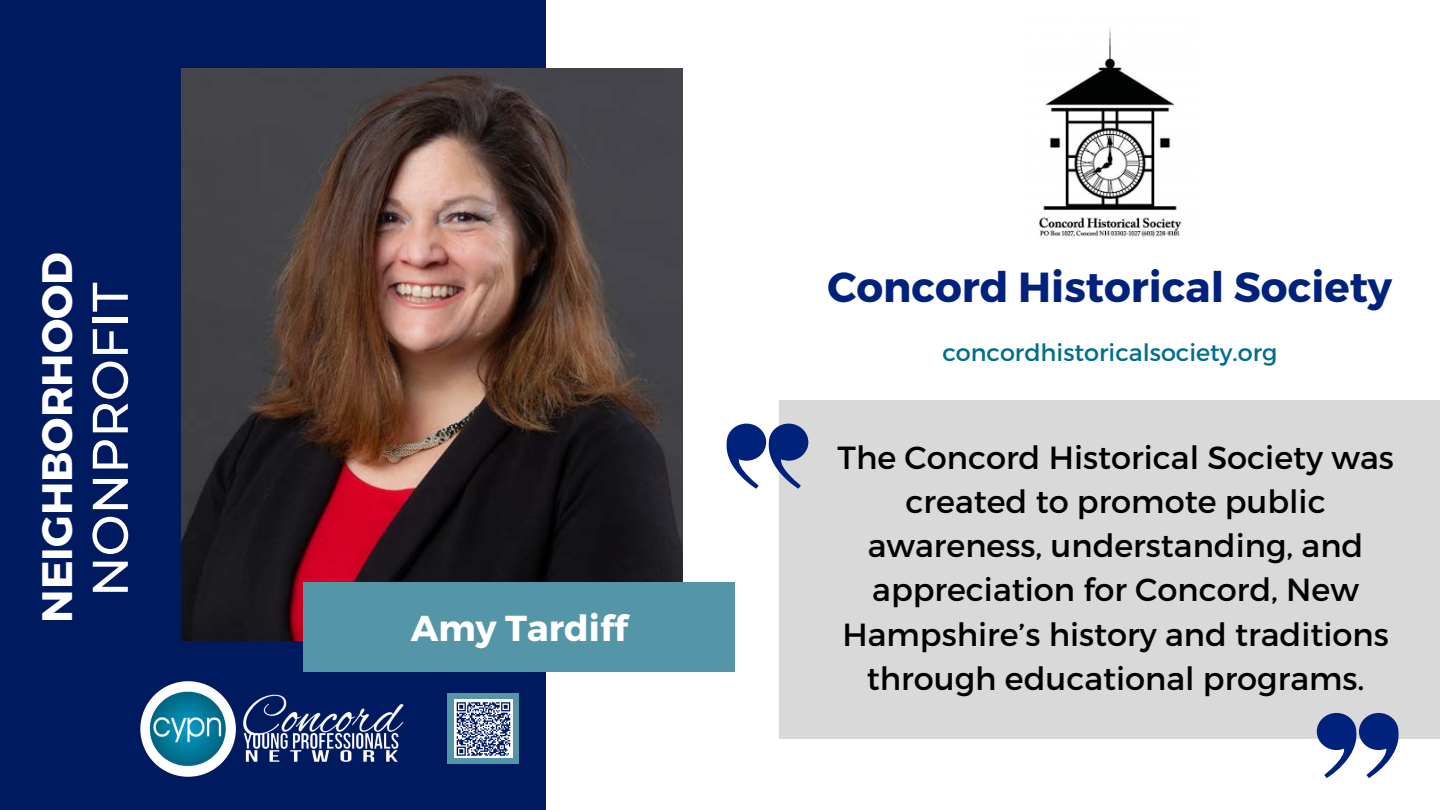
<style>
.page{position:relative;width:1440px;height:810px;background:#fff}
.page>*{position:absolute;margin:0;border:0;box-sizing:border-box;transform-origin:0 0}
.t1{font:500 50.1px "Montserrat";color:#fff}
.t2{font:700 42.5px "Montserrat";color:#fff}
.t3{font:700 42px "Montserrat";color:#00227c}
.t4{font:700 36px "Montserrat";color:#fff}
.t5{font:32px/44.2px "Montserrat";color:#000;text-align:center}
.t6{font:23.9px "Montserrat";color:#016e90}
</style>
<div class="page">
<div style="left:0;top:0;width:546px;height:810px;background:#001a60"></div>
<img style="left:182px;top:69px;width:500px;height:571px">
<div style="left:304px;top:582px;width:431px;height:90px;background:#5595a8"></div>
<img style="left:243px;top:694px;width:161px;height:68px">
<div style="left:140px;top:681px;width:96px;height:96px;background:#fff;border-radius:50%"></div>
<img style="left:149px;top:690px;width:78px;height:78px;border-radius:50%">
<div style="left:448px;top:694px;width:71px;height:70px;background:#5595a8"></div>
<div style="left:454px;top:700px;width:59px;height:58px;background:#fff"></div>
<svg style="left:456px;top:702px;width:55px;height:54px"></svg>
<div style="left:780px;top:400px;width:660px;height:338px;background:#d9d9d9"></div>
<svg style="left:1317px;top:713px;width:84px;height:65px"></svg>
<svg style="left:726px;top:424px;width:82px;height:65px"></svg>
<img style="left:1039px;top:28px;width:143px;height:211px">
<p class="t2" style="left:29px;top:623px;width:372px;rotate:-90deg">NEIGHBORHOOD</p>
<p class="t1" style="left:79px;top:597px;width:316px;rotate:-90deg">NONPROFIT</p>
<p class="t4" style="left:411px;top:604px;width:218px">Amy Tardiff</p>
<p class="t3" style="left:827px;top:260px;width:566px">Concord Historical Society</p>
<p class="t6" style="left:942px;top:337px;width:336px">concordhistoricalsociety.org</p>
<p class="t5" style="left:837px;top:434px;width:558px">The Concord Historical Society was created to promote public awareness, understanding, and appreciation for Concord, New<br>Hampshire’s history and traditions through educational programs.</p>
</div>
